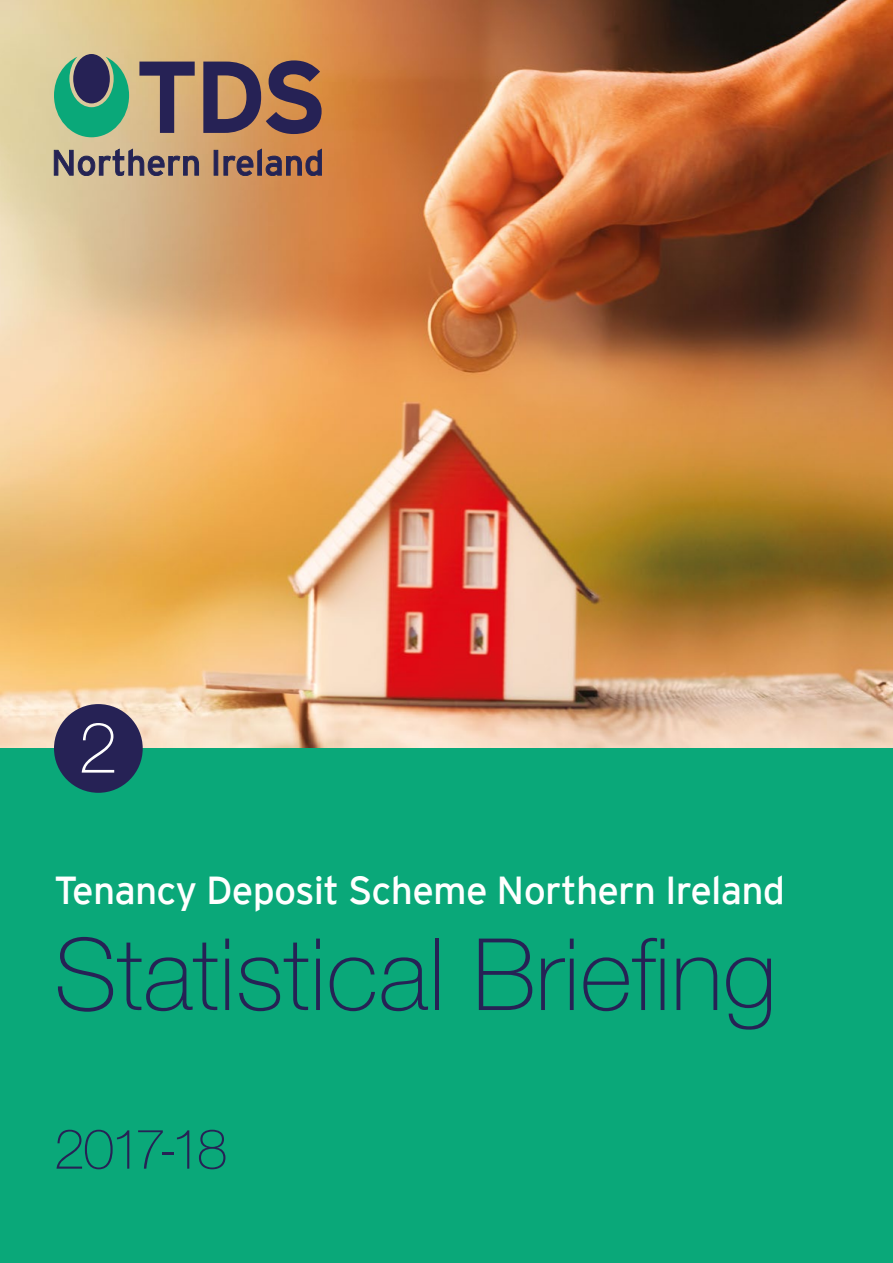
<style>
.page{position:relative;width:893px;height:1263px;background:#fff}
.page>*{position:absolute;margin:0;border:0;box-sizing:border-box;transform-origin:0 0}
.t1{font:100 100.05px "Helvetica Neue LT Std";color:#262255}
.t2{font:100 70.65px "Helvetica Neue LT Std";color:#fff}
.t3{font:100 55.5px "Helvetica Neue LT Std";letter-spacing:-.075em;color:#262255}
.t4{font:39px "Interstate";letter-spacing:-.02em;color:#fff}
</style>
<div class="page">
<img style="left:0;top:0;width:893px;height:748px">
<div style="left:0;top:748px;width:893px;height:515px;background:#0aa879"></div>
<svg style="left:139px;top:574px;width:4px;height:3px"></svg>
<div style="left:54px;top:704px;width:89px;height:89px;background:#262255;border-radius:50%"></div>
<svg style="left:54px;top:54px;width:75px;height:83px;background:#4c9279"></svg>
<svg style="left:139px;top:62px;width:56px;height:71px;background:#927b70"></svg>
<svg style="left:203px;top:60px;width:119px;height:74px;background:#765856"></svg>
<svg style="left:54px;top:149px;width:145px;height:27px;background:#8c7c76"></svg>
<div style="left:214px;top:150px;width:4px;height:25px;background:#262255;border:1px solid #242854"></div>
<svg style="left:224px;top:149px;width:98px;height:27px;background:#876154"></svg>
<h2 class="t2" style="left:78px;top:707px;width:41px">2</h2>
<p class="t4" style="left:54px;top:868px;width:733px">Tenancy Deposit Scheme Northern Ireland</p>
<h1 class="t1" style="left:54px;top:917px;width:724px">Statistical Briefing</h1>
<h3 class="t3" style="left:54px;top:1117px;width:175px">2017-18</h3>
</div>
